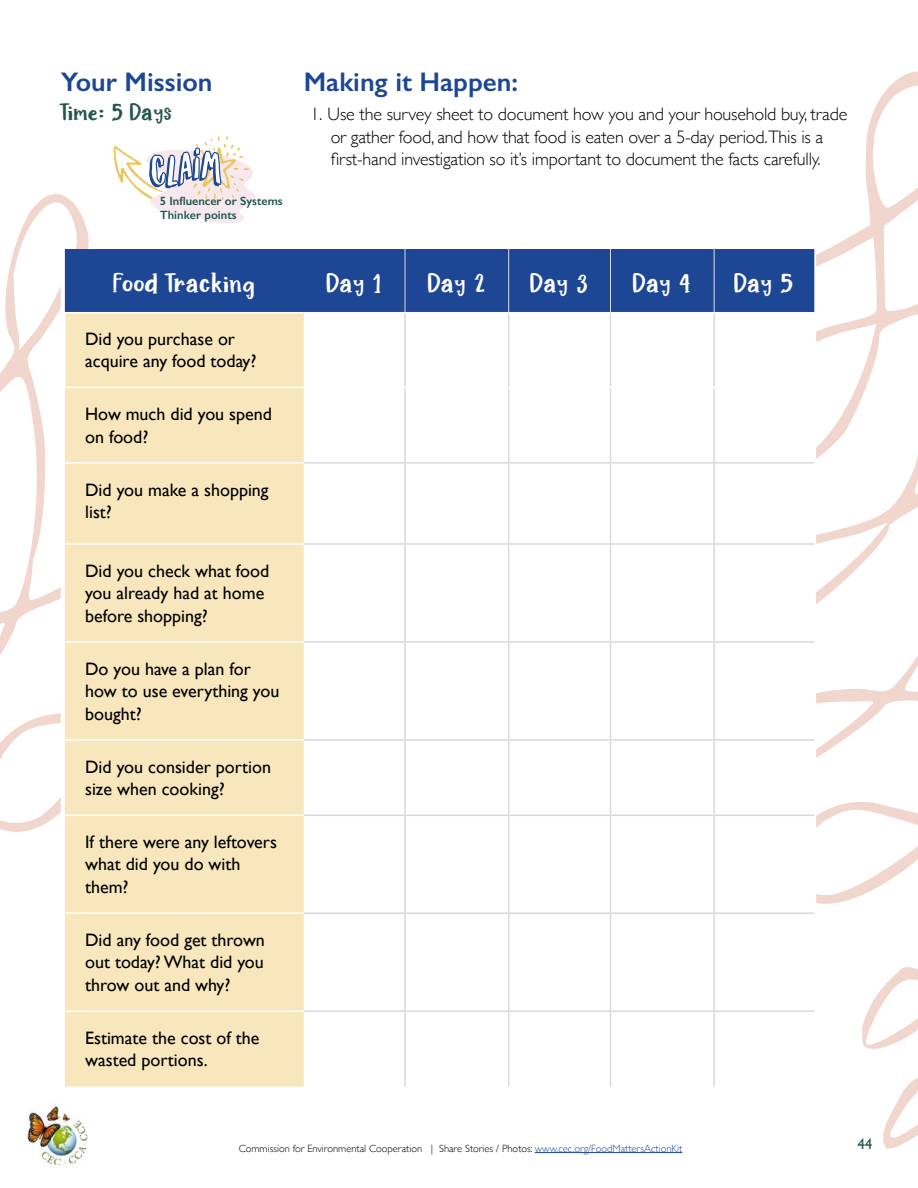
<style>
.page{position:relative;width:918px;height:1188px;background:#fff}
.page>*{position:absolute;margin:0;border:0;box-sizing:border-box;transform-origin:0 0}
.t1{font:27px "ADALICIA Slab";color:#fff}
.t2{font:600 27px "Gill Sans";color:#1d4694}
.t3{font:24px "ADALICIA Slab";color:#24564e}
.t4{font:18px/22.5px "Gill Sans";color:#000}
.t5{font:300 18px/22.5px "Gill Sans";letter-spacing:-.01em;color:#000;text-align:center}
.t6{font:15px "Gill Sans";color:#24564e}
.t7{font:600 12px/13.5px "Gill Sans";color:#24564e}
.t8{font:300 10.5px "Gill Sans";color:#000}
.s1{color:#1d4694}
</style>
<div class="page">
<img style="left:27px;top:1104px;width:61px;height:61px">
<hr style="left:535px;top:1152px;width:147px;height:1px;background:#1d4694">
<svg style="left:672px;top:71px;width:246px;height:1083px"></svg>
<svg style="left:0;top:147px;width:114px;height:685px"></svg>
<div style="left:61px;top:249px;width:755px;height:837px;background:#fff"></div>
<div style="left:65px;top:249px;width:749px;height:63px;background:#1d4694"></div>
<div style="left:65px;top:313px;width:239px;height:774px;background:#f8e7bd"></div>
<hr style="left:405px;top:249px;width:1px;height:63px;background:#dcddde">
<hr style="left:508px;top:249px;width:1px;height:63px;background:#dcddde">
<hr style="left:610px;top:249px;width:1px;height:63px;background:#dcddde">
<hr style="left:714px;top:249px;width:1px;height:63px;background:#dcddde">
<hr style="left:404px;top:313px;width:2px;height:74px;background:#d7d9da">
<hr style="left:508px;top:313px;width:1px;height:74px;background:#d7d9da">
<hr style="left:610px;top:313px;width:1px;height:74px;background:#d7d9da">
<hr style="left:713px;top:313px;width:2px;height:74px;background:#d7d9da">
<hr style="left:404px;top:388px;width:2px;height:74px;background:#d7d9da">
<hr style="left:508px;top:388px;width:1px;height:74px;background:#d7d9da">
<hr style="left:610px;top:388px;width:1px;height:74px;background:#d7d9da">
<hr style="left:713px;top:388px;width:2px;height:74px;background:#d7d9da">
<hr style="left:304px;top:462px;width:101px;height:2px;background:#d7d9da">
<hr style="left:405px;top:462px;width:104px;height:2px;background:#d7d9da">
<hr style="left:404px;top:464px;width:2px;height:79px;background:#d7d9da">
<hr style="left:509px;top:462px;width:101px;height:2px;background:#d7d9da">
<hr style="left:508px;top:464px;width:1px;height:79px;background:#d7d9da">
<hr style="left:610px;top:462px;width:104px;height:2px;background:#d7d9da">
<hr style="left:610px;top:464px;width:1px;height:79px;background:#d7d9da">
<hr style="left:714px;top:462px;width:100px;height:2px;background:#d7d9da">
<hr style="left:713px;top:464px;width:2px;height:79px;background:#d7d9da">
<hr style="left:304px;top:543px;width:101px;height:2px;background:#d7d9da">
<hr style="left:405px;top:543px;width:104px;height:2px;background:#d7d9da">
<hr style="left:404px;top:545px;width:2px;height:96px;background:#d7d9da">
<hr style="left:509px;top:543px;width:101px;height:2px;background:#d7d9da">
<hr style="left:508px;top:545px;width:1px;height:96px;background:#d7d9da">
<hr style="left:610px;top:543px;width:104px;height:2px;background:#d7d9da">
<hr style="left:610px;top:545px;width:1px;height:96px;background:#d7d9da">
<hr style="left:714px;top:543px;width:100px;height:2px;background:#d7d9da">
<hr style="left:713px;top:545px;width:2px;height:96px;background:#d7d9da">
<hr style="left:304px;top:641px;width:101px;height:2px;background:#d7d9da">
<hr style="left:405px;top:641px;width:104px;height:2px;background:#d7d9da">
<hr style="left:404px;top:643px;width:2px;height:96px;background:#d7d9da">
<hr style="left:509px;top:641px;width:101px;height:2px;background:#d7d9da">
<hr style="left:508px;top:643px;width:1px;height:96px;background:#d7d9da">
<hr style="left:610px;top:641px;width:104px;height:2px;background:#d7d9da">
<hr style="left:610px;top:643px;width:1px;height:96px;background:#d7d9da">
<hr style="left:714px;top:641px;width:100px;height:2px;background:#d7d9da">
<hr style="left:713px;top:643px;width:2px;height:96px;background:#d7d9da">
<hr style="left:304px;top:739px;width:101px;height:2px;background:#d7d9da">
<hr style="left:405px;top:739px;width:104px;height:2px;background:#d7d9da">
<hr style="left:404px;top:741px;width:2px;height:74px;background:#d7d9da">
<hr style="left:509px;top:739px;width:101px;height:2px;background:#d7d9da">
<hr style="left:508px;top:741px;width:1px;height:74px;background:#d7d9da">
<hr style="left:610px;top:739px;width:104px;height:2px;background:#d7d9da">
<hr style="left:610px;top:741px;width:1px;height:74px;background:#d7d9da">
<hr style="left:714px;top:739px;width:100px;height:2px;background:#d7d9da">
<hr style="left:713px;top:741px;width:2px;height:74px;background:#d7d9da">
<hr style="left:304px;top:815px;width:101px;height:1px;background:#d7d9da">
<hr style="left:405px;top:815px;width:104px;height:1px;background:#d7d9da">
<hr style="left:404px;top:816px;width:2px;height:96px;background:#d7d9da">
<hr style="left:509px;top:815px;width:101px;height:1px;background:#d7d9da">
<hr style="left:508px;top:816px;width:1px;height:96px;background:#d7d9da">
<hr style="left:610px;top:815px;width:104px;height:1px;background:#d7d9da">
<hr style="left:610px;top:816px;width:1px;height:96px;background:#d7d9da">
<hr style="left:714px;top:815px;width:100px;height:1px;background:#d7d9da">
<hr style="left:713px;top:816px;width:2px;height:96px;background:#d7d9da">
<hr style="left:304px;top:912px;width:101px;height:2px;background:#d7d9da">
<hr style="left:405px;top:912px;width:104px;height:2px;background:#d7d9da">
<hr style="left:404px;top:914px;width:2px;height:96px;background:#d7d9da">
<hr style="left:509px;top:912px;width:101px;height:2px;background:#d7d9da">
<hr style="left:508px;top:914px;width:1px;height:96px;background:#d7d9da">
<hr style="left:610px;top:912px;width:104px;height:2px;background:#d7d9da">
<hr style="left:610px;top:914px;width:1px;height:96px;background:#d7d9da">
<hr style="left:714px;top:912px;width:100px;height:2px;background:#d7d9da">
<hr style="left:713px;top:914px;width:2px;height:96px;background:#d7d9da">
<hr style="left:304px;top:1010px;width:101px;height:2px;background:#d7d9da">
<hr style="left:405px;top:1010px;width:104px;height:2px;background:#d7d9da">
<hr style="left:404px;top:1012px;width:2px;height:75px;background:#d7d9da">
<hr style="left:509px;top:1010px;width:101px;height:2px;background:#d7d9da">
<hr style="left:508px;top:1012px;width:1px;height:75px;background:#d7d9da">
<hr style="left:610px;top:1010px;width:104px;height:2px;background:#d7d9da">
<hr style="left:610px;top:1012px;width:1px;height:75px;background:#d7d9da">
<hr style="left:714px;top:1010px;width:100px;height:2px;background:#d7d9da">
<hr style="left:713px;top:1012px;width:2px;height:75px;background:#d7d9da">
<hr style="left:65px;top:462px;width:239px;height:2px;background:#fff">
<hr style="left:65px;top:543px;width:239px;height:2px;background:#fff">
<hr style="left:65px;top:641px;width:239px;height:2px;background:#fff">
<hr style="left:65px;top:739px;width:239px;height:2px;background:#fff">
<hr style="left:65px;top:815px;width:239px;height:1px;background:#fff">
<hr style="left:65px;top:912px;width:239px;height:2px;background:#fff">
<hr style="left:65px;top:1010px;width:239px;height:2px;background:#fff">
<hr style="left:64px;top:313px;width:2px;height:74px;background:#fff">
<hr style="left:64px;top:387px;width:240px;height:1px;background:#fff">
<svg style="left:114px;top:136px;width:142px;height:87px"></svg>
<h1 class="t2" style="left:61px;top:65px;width:153px">Your Mission</h1>
<h2 class="t3" style="left:61px;top:98px;width:114px">Time: 5 Days</h2>
<p class="t7" style="left:160px;top:194px;width:124px">5 Influencer or Systems<br>Thinker points</p>
<h1 class="t2" style="left:304px;top:65px;width:216px">Making it Happen:</h1>
<p class="t5" style="left:310px;top:102px;width:538px">1. Use the survey sheet to document how you and your household buy, trade or gather food, and how that food is eaten over a 5-day period.This is a first-hand investigation so it’s important to document the facts carefully.</p>
<h1 class="t1" style="left:113px;top:268px;width:144px">Food Tracking</h1>
<h1 class="t1" style="left:327px;top:268px;width:56px">Day 1</h1>
<h1 class="t1" style="left:428px;top:268px;width:59px">Day 2</h1>
<h1 class="t1" style="left:531px;top:268px;width:59px">Day 3</h1>
<h1 class="t1" style="left:633px;top:268px;width:60px">Day 4</h1>
<h1 class="t1" style="left:735px;top:268px;width:61px">Day 5</h1>
<p class="t4" style="left:85px;top:327px;width:173px">Did you purchase or acquire any food today?</p>
<p class="t4" style="left:85px;top:403px;width:188px">How much did you spend on food?</p>
<p class="t4" style="left:85px;top:478px;width:185px">Did you make a shopping list?</p>
<p class="t4" style="left:85px;top:559px;width:186px">Did you check what food you already had at home before shopping?</p>
<p class="t4" style="left:85px;top:657px;width:196px">Do you have a plan for how to use everything you bought?</p>
<p class="t4" style="left:85px;top:755px;width:187px">Did you consider portion size when cooking?</p>
<p class="t4" style="left:85px;top:830px;width:193px">If there were any leftovers what did you do with them?</p>
<p class="t4" style="left:85px;top:928px;width:181px;text-align:justify">Did any food get thrown out today? What did you throw out and why?</p>
<p class="t4" style="left:85px;top:1026px;width:176px">Estimate the cost of the wasted portions.</p>
<p class="t8" style="left:239px;top:1140px;width:445px">Commission for Environmental Cooperation | Share Stories / Photos: <span class="s1">www.cec.org/FoodMattersActionKit</span></p>
<p class="t6" style="left:857px;top:1135px;width:16px">44</p>
</div>
